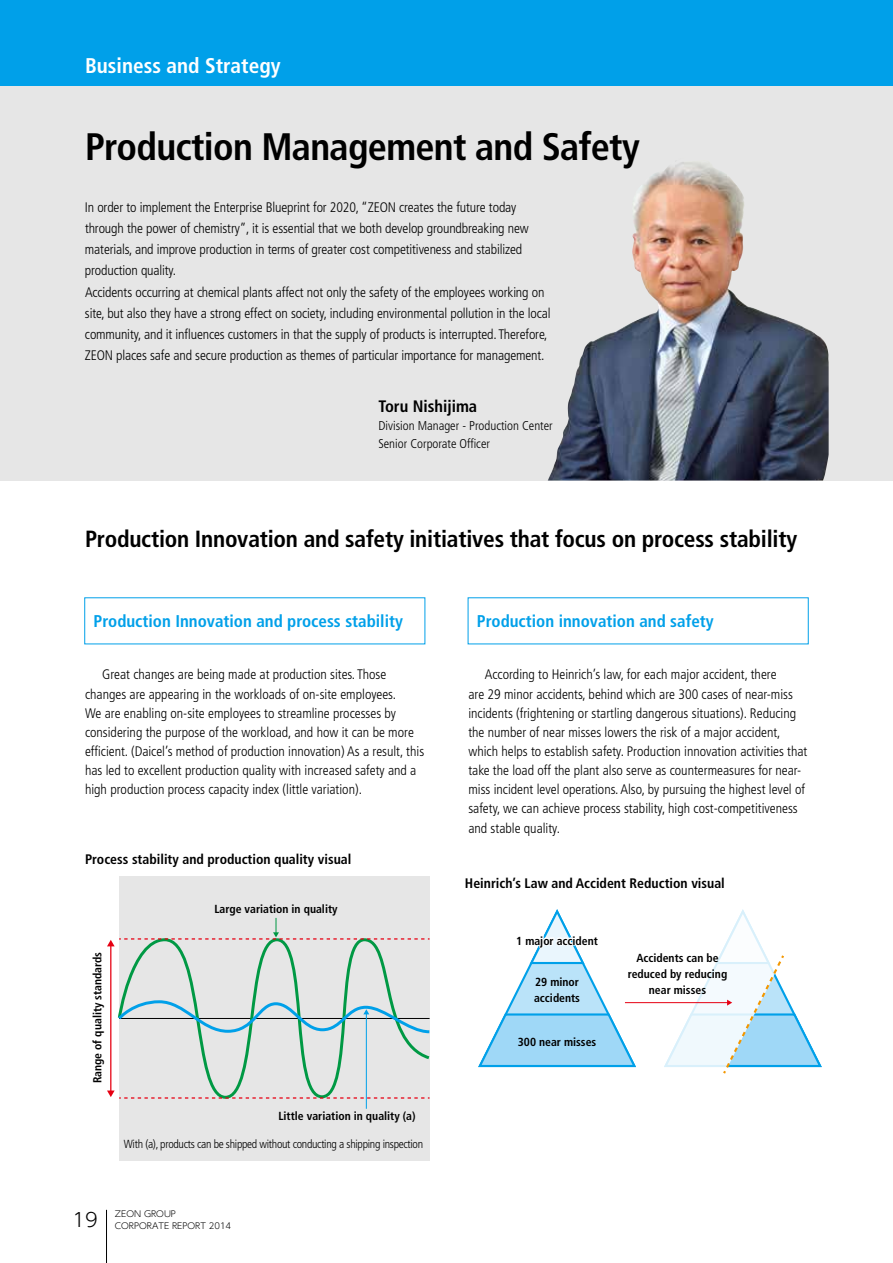
<style>
.page{position:relative;width:893px;height:1263px;background:#fff}
.page>*{position:absolute;margin:0;border:0;box-sizing:border-box;transform-origin:0 0}
.t1{font:700 condensed 38.25px "Frutiger";letter-spacing:-.02em;color:#000}
.t2{font:700 condensed 23.4px "Frutiger";letter-spacing:-.01em;color:#000}
.t3{font:700 condensed 21.3px "Frutiger";color:#fff}
.t4{font:300 19.2px "UD Shin Go Pro";color:#000}
.t5{font:700 condensed 16.95px "Frutiger";color:#00a0e9}
.t6{font:700 condensed 16.65px "Frutiger";color:#000}
.t7{font:300 condensed 13.8px/19.2px "Frutiger";color:#000}
.t8{font:700 condensed 13.8px "Frutiger";color:#000}
.t9{font:300 condensed 12.75px/17.9px "Frutiger";color:#000}
.t10{font:700 condensed 11.7px/15.9px "Frutiger";color:#000;text-align:center}
.t11{font:300 condensed 11.7px "Frutiger";letter-spacing:-.025em;color:#000}
.t12{font:300 8.55px/11.7px "UD Shin Go Pro";color:#000}
</style>
<div class="page">
<hr style="left:106px;top:1210px;width:1px;height:53px;background:#000">
<div style="left:119px;top:876px;width:311px;height:285px;background:#e6e6e6"></div>
<svg style="left:119px;top:946px;width:311px;height:154px"></svg>
<hr style="left:110px;top:945px;width:1px;height:147px;background:#e60012">
<svg style="left:107px;top:1090px;width:323px;height:8px"></svg>
<svg style="left:107px;top:918px;width:323px;height:28px"></svg>
<hr style="left:366px;top:1013px;width:1px;height:96px;background:#00a0e9">
<svg style="left:117px;top:999px;width:313px;height:36px"></svg>
<hr style="left:625px;top:1002px;width:103px;height:1px;background:#e60012">
<svg style="left:664px;top:909px;width:158px;height:165px"></svg>
<svg style="left:478px;top:909px;width:160px;height:159px"></svg>
<div style="left:0;top:64px;width:893px;height:416px;background:#e6e6e6"></div>
<img style="left:548px;top:171px;width:281px;height:309px">
<div style="left:0;top:0;width:893px;height:85px;background:#00a0e9"></div>
<h3 class="t3" style="left:85px;top:53px;width:197px">Business and Strategy</h3>
<h1 class="t1" style="left:85px;top:124px;width:556px">Production Management and Safety</h1>
<p class="t7" style="left:85px;top:196px;width:467px;line-height:21.3px">In order to implement the Enterprise Blueprint for 2020, “ZEON creates the future today through the power of chemistry”, it is essential that we both develop groundbreaking new materials, and improve production in terms of greater cost competitiveness and stabilized production quality.<br>Accidents occurring at chemical plants affect not only the safety of the employees working on site, but also they have a strong effect on society, including environmental pollution in the local community, and it influences customers in that the supply of products is interrupted. Therefore, ZEON places safe and secure production as themes of particular importance for management.</p>
<p class="t6" style="left:378px;top:396px;width:100px">Toru Nishijima</p>
<p class="t9" style="left:378px;top:417px;width:176px">Division Manager - Production Center<br>Senior Corporate Officer</p>
<h2 class="t2" style="left:85px;top:525px;width:714px">Production Innovation and safety initiatives that focus on process stability</h2>
<p class="t5" style="left:94px;top:611px;width:311px">Production Innovation and process stability</p>
<p class="t5" style="left:477px;top:611px;width:238px">Production innovation and safety</p>
<p class="t7" style="left:85px;top:665px;width:341px;text-indent:17px">Great changes are being made at production sites. Those changes are appearing in the workloads of on-site employees.<br>We are enabling on-site employees to streamline processes by considering the purpose of the workload, and how it can be more efficient. (Daicel’s method of production innovation) As a result, this has led to excellent production quality with increased safety and a high production process capacity index (little variation).</p>
<p class="t8" style="left:85px;top:851px;width:268px">Process stability and production quality visual</p>
<p class="t10" style="left:89px;top:1083px;width:133px;rotate:-90deg">Range of quality standards</p>
<p class="t10" style="left:214px;top:901px;width:125px">Large variation in quality</p>
<p class="t10" style="left:278px;top:1108px;width:139px">Little variation in quality (a)</p>
<p class="t11" style="left:124px;top:1137px;width:301px">With (a), products can be shipped without conducting a shipping inspection</p>
<h3 class="t4" style="left:73px;top:1204px;width:27px">19</h3>
<p class="t12" style="left:115px;top:1208px;width:118px">ZEON GROUP<br>CORPORATE REPORT 2014</p>
<p class="t7" style="left:468px;top:665px;width:341px;text-indent:16px">According to Heinrich’s law, for each major accident, there<br>are 29 minor accidents, behind which are 300 cases of near-miss incidents (frightening or startling dangerous situations). Reducing the number of near misses lowers the risk of a major accident, which helps to establish safety. Production innovation activities that take the load off the plant also serve as countermeasures for near&shy;miss incident level operations. Also, by pursuing the highest level of safety, we can achieve process stability, high cost-competitiveness and stable quality.</p>
<p class="t8" style="left:465px;top:875px;width:261px">Heinrich’s Law and Accident Reduction visual</p>
<p class="t10" style="left:516px;top:932px;width:83px">1 major accident</p>
<p class="t10" style="left:534px;top:974px;width:47px;text-align:left">29 minor accidents</p>
<p class="t10" style="left:518px;top:1034px;width:80px">300 near misses</p>
<p class="t10" style="left:628px;top:950px;width:101px">Accidents can be reduced by reducing near misses</p>
</div>
